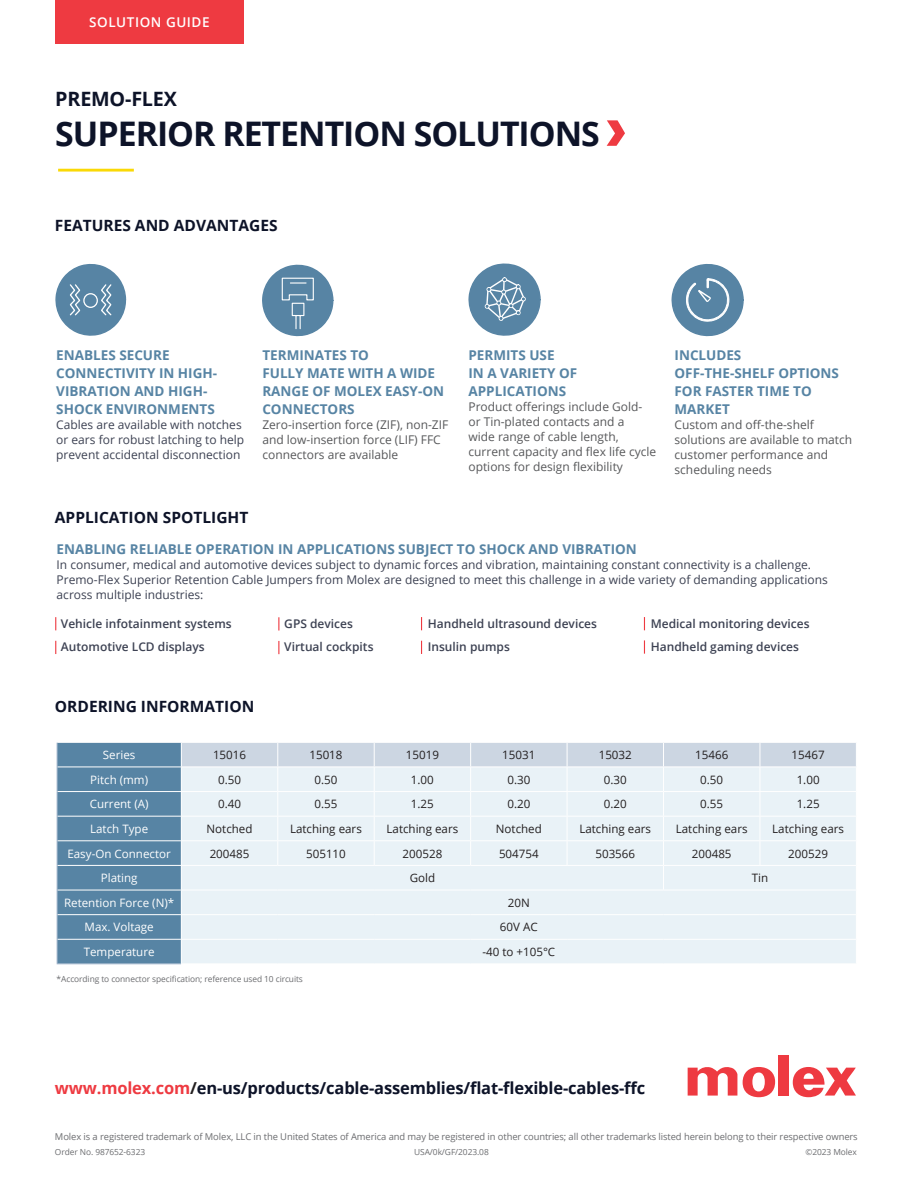
<style>
.page{position:relative;width:918px;height:1188px;background:#fff}
.page>*{position:absolute;margin:0;border:0;box-sizing:border-box;transform-origin:0 0}
.New_Cover_Header_Bol{font:700 33.9px "Open Sans";letter-spacing:-.03em;color:#0d1328}
.New_Cover_Header_Bol-2{font:700 19.8px "Open Sans";letter-spacing:-.01em;color:#0d1328}
.t1{font:700 16.5px "Open Sans";letter-spacing:-.01em;color:#0d1328}
.New_Cover_Subheader{font:700 15.45px "Open Sans";color:#0d1328}
.New_Cover_3_Key_Topi{font:700 13.5px/18px "Open Sans";color:#5784a4}
.t2{font:600 13.5px "Open Sans";letter-spacing:.04em;color:#fff}
.New_Cover_Key_Topic{font:12px/15px "Open Sans";color:#3d4253}
.New_Cover_Key_Topic-2{font:12px/15px "Open Sans";color:#57585a}
.New_Cover_Key_Topic-3{font:600 12px "Open Sans";color:#3d4253}
.t3{font:11.55px "Open Sans";color:#231f20}
.t4{font:11.55px "Open Sans";color:#fff}
.A4_Footer{font:9.45px "Open Sans";letter-spacing:-.01em;color:#6c6d70}
.A4_Footer-2{font:8.4px "Open Sans";letter-spacing:-.01em;color:#6c6d70}
.s1{color:#ee3a41}
.s2{color:#231f20}
</style>
<div class="page">
<hr style="left:57px;top:964px;width:124px;height:1px;background:#b2c2d5">
<svg style="left:57px;top:742px;width:799px;height:222px;background:#d1dfe9"></svg>
<div style="left:55px;top:0;width:189px;height:44px;background:#ee3a41"></div>
<hr style="left:58px;top:169px;width:76px;height:3px;background:#fad906">
<svg style="left:607px;top:120px;width:18px;height:26px"></svg>
<svg style="left:55px;top:617px;width:1px;height:13px"></svg>
<svg style="left:55px;top:641px;width:1px;height:13px"></svg>
<svg style="left:278px;top:617px;width:1px;height:14px"></svg>
<svg style="left:278px;top:641px;width:1px;height:13px"></svg>
<svg style="left:421px;top:617px;width:1px;height:13px"></svg>
<svg style="left:421px;top:641px;width:1px;height:13px"></svg>
<svg style="left:644px;top:617px;width:1px;height:13px"></svg>
<svg style="left:644px;top:640px;width:1px;height:14px"></svg>
<svg style="left:55px;top:263px;width:71px;height:73px"></svg>
<svg style="left:671px;top:264px;width:73px;height:73px"></svg>
<svg style="left:262px;top:264px;width:72px;height:73px"></svg>
<svg style="left:468px;top:263px;width:73px;height:73px"></svg>
<div style="left:779px;top:1056px;width:10px;height:40px;background:#ee3a41"></div>
<svg style="left:743px;top:1067px;width:32px;height:30px"></svg>
<svg style="left:688px;top:1067px;width:49px;height:29px"></svg>
<svg style="left:793px;top:1067px;width:63px;height:30px"></svg>
<p class="t2" style="left:89px;top:13px;width:122px">SOLUTION GUIDE</p>
<p class="New_Cover_Header_Bol-2" style="left:55px;top:85px;width:123px">PREMO-FLEX</p>
<p class="New_Cover_Header_Bol" style="left:55px;top:110px;width:546px">SUPERIOR RETENTION SOLUTIONS</p>
<p class="New_Cover_Subheader" style="left:55px;top:215px;width:224px">FEATURES AND ADVANTAGES</p>
<p class="New_Cover_3_Key_Topi" style="left:56px;top:346px;width:162px">ENABLES SECURE<br>CONNECTIVITY IN HIGH-<br>VIBRATION AND HIGH-<br>SHOCK ENVIRONMENTS</p>
<p class="New_Cover_Key_Topic" style="left:56px;top:417px;width:189px">Cables are available with notches or ears for robust latching to help prevent accidental disconnection</p>
<p class="New_Cover_3_Key_Topi" style="left:262px;top:346px;width:183px">TERMINATES TO<br>FULLY MATE WITH A WIDE<br>RANGE OF MOLEX EASY-ON<br>CONNECTORS</p>
<p class="New_Cover_Key_Topic-2" style="left:262px;top:417px;width:187px">Zero-insertion force (ZIF), non-ZIF and low-insertion force (LIF) FFC connectors are available</p>
<p class="New_Cover_3_Key_Topi" style="left:468px;top:346px;width:110px">PERMITS USE<br>IN A VARIETY OF<br>APPLICATIONS</p>
<p class="New_Cover_Key_Topic-2" style="left:468px;top:399px;width:189px">Product offerings include Gold&shy;or Tin-plated contacts and a<br>wide range of cable length, current capacity and flex life cycle options for design flexibility</p>
<p class="New_Cover_3_Key_Topi" style="left:675px;top:346px;width:166px">INCLUDES<br>OFF-THE-SHELF OPTIONS<br>FOR FASTER TIME TO<br>MARKET</p>
<p class="New_Cover_Key_Topic-2" style="left:675px;top:417px;width:179px">Custom and off-the-shelf solutions are available to match customer performance and scheduling needs</p>
<p class="New_Cover_Subheader" style="left:55px;top:506px;width:195px">APPLICATION SPOTLIGHT</p>
<p class="New_Cover_3_Key_Topi" style="left:57px;top:540px;width:582px">ENABLING RELIABLE OPERATION IN APPLICATIONS SUBJECT TO SHOCK AND VIBRATION</p>
<p class="New_Cover_Key_Topic" style="left:57px;top:557px;width:773px">In consumer, medical and automotive devices subject to dynamic forces and vibration, maintaining constant connectivity is a challenge.<br>Premo-Flex Superior Retention Cable Jumpers from Molex are designed to meet this challenge in a wide variety of demanding applications across multiple industries:</p>
<p class="New_Cover_Key_Topic-3" style="left:61px;top:615px;width:172px">Vehicle infotainment systems</p>
<p class="New_Cover_Key_Topic-3" style="left:61px;top:639px;width:145px">Automotive LCD displays</p>
<p class="New_Cover_Key_Topic-3" style="left:284px;top:615px;width:70px">GPS devices</p>
<p class="New_Cover_Key_Topic-3" style="left:284px;top:639px;width:91px">Virtual cockpits</p>
<p class="New_Cover_Key_Topic-3" style="left:428px;top:615px;width:171px">Handheld ultrasound devices</p>
<p class="New_Cover_Key_Topic-3" style="left:428px;top:639px;width:84px">Insulin pumps</p>
<p class="New_Cover_Key_Topic-3" style="left:651px;top:615px;width:160px">Medical monitoring devices</p>
<p class="New_Cover_Key_Topic-3" style="left:651px;top:639px;width:150px">Handheld gaming devices</p>
<p class="New_Cover_Subheader" style="left:55px;top:695px;width:201px">ORDERING INFORMATION</p>
<p class="t4" style="left:103px;top:747px;width:34px">Series</p>
<p class="t3" style="left:213px;top:747px;width:35px">15016</p>
<p class="t3" style="left:309px;top:747px;width:35px">15018</p>
<p class="t3" style="left:406px;top:747px;width:35px">15019</p>
<p class="t3" style="left:502px;top:747px;width:35px">15031</p>
<p class="t3" style="left:599px;top:747px;width:35px">15032</p>
<p class="t3" style="left:695px;top:747px;width:35px">15466</p>
<p class="t3" style="left:792px;top:747px;width:35px">15467</p>
<p class="t4" style="left:90px;top:772px;width:60px">Pitch (mm)</p>
<p class="t3" style="left:218px;top:772px;width:24px">0.50</p>
<p class="t3" style="left:315px;top:772px;width:24px">0.50</p>
<p class="t3" style="left:411px;top:772px;width:24px">1.00</p>
<p class="t3" style="left:507px;top:772px;width:24px">0.30</p>
<p class="t3" style="left:604px;top:772px;width:24px">0.30</p>
<p class="t3" style="left:700px;top:772px;width:24px">0.50</p>
<p class="t3" style="left:797px;top:772px;width:24px">1.00</p>
<p class="t4" style="left:90px;top:796px;width:60px">Current (A)</p>
<p class="t3" style="left:218px;top:796px;width:24px">0.40</p>
<p class="t3" style="left:315px;top:796px;width:24px">0.55</p>
<p class="t3" style="left:411px;top:796px;width:24px">1.25</p>
<p class="t3" style="left:507px;top:796px;width:24px">0.20</p>
<p class="t3" style="left:604px;top:796px;width:24px">0.20</p>
<p class="t3" style="left:700px;top:796px;width:24px">0.55</p>
<p class="t3" style="left:797px;top:796px;width:24px">1.25</p>
<p class="t4" style="left:90px;top:821px;width:60px">Latch Type</p>
<p class="t3" style="left:207px;top:821px;width:48px">Notched</p>
<p class="t3" style="left:290px;top:821px;width:73px">Latching ears</p>
<p class="t3" style="left:387px;top:821px;width:73px">Latching ears</p>
<p class="t3" style="left:496px;top:821px;width:48px">Notched</p>
<p class="t3" style="left:579px;top:821px;width:73px">Latching ears</p>
<p class="t3" style="left:676px;top:821px;width:73px">Latching ears</p>
<p class="t3" style="left:772px;top:821px;width:73px">Latching ears</p>
<p class="t4" style="left:67px;top:845px;width:105px">Easy-On Connector</p>
<p class="t3" style="left:210px;top:845px;width:41px">200485</p>
<p class="t3" style="left:306px;top:845px;width:41px">505110</p>
<p class="t3" style="left:403px;top:845px;width:41px">200528</p>
<p class="t3" style="left:499px;top:845px;width:41px">504754</p>
<p class="t3" style="left:595px;top:845px;width:41px">503566</p>
<p class="t3" style="left:692px;top:845px;width:41px">200485</p>
<p class="t3" style="left:788px;top:845px;width:41px">200529</p>
<p class="t4" style="left:101px;top:870px;width:38px">Plating</p>
<p class="t3" style="left:410px;top:870px;width:27px">Gold</p>
<p class="t3" style="left:752px;top:870px;width:18px">Tin</p>
<p class="t4" style="left:64px;top:895px;width:112px">Retention Force (N)*</p>
<p class="t3" style="left:508px;top:895px;width:23px">20N</p>
<p class="t4" style="left:85px;top:919px;width:71px">Max. Voltage</p>
<p class="t3" style="left:500px;top:919px;width:39px">60V AC</p>
<p class="t4" style="left:84px;top:944px;width:72px">Temperature</p>
<p class="t3" style="left:482px;top:944px;width:74px">-40 to +105°C</p>
<p class="A4_Footer-2" style="left:57px;top:973px;width:248px">*According to connector specification; reference used 10 circuits</p>
<p class="t1" style="left:55px;top:1076px;width:592px"><span class="s1">www.molex.com</span><span class="s2">/</span>en-us/products/cable-assemblies/flat-flexible-cables-ffc</p>
<p class="A4_Footer" style="left:55px;top:1130px;width:804px">Molex is a registered trademark of Molex, LLC in the United States of America and may be registered in other countries; all other trademarks listed herein belong to their respective owners</p>
<p class="A4_Footer-2" style="left:55px;top:1146px;width:92px">Order No. 987652-6323</p>
<p class="A4_Footer-2" style="left:414px;top:1146px;width:76px">USA/0k/GF/2023.08</p>
<p class="A4_Footer-2" style="left:806px;top:1146px;width:53px">©2023 Molex</p>
</div>
